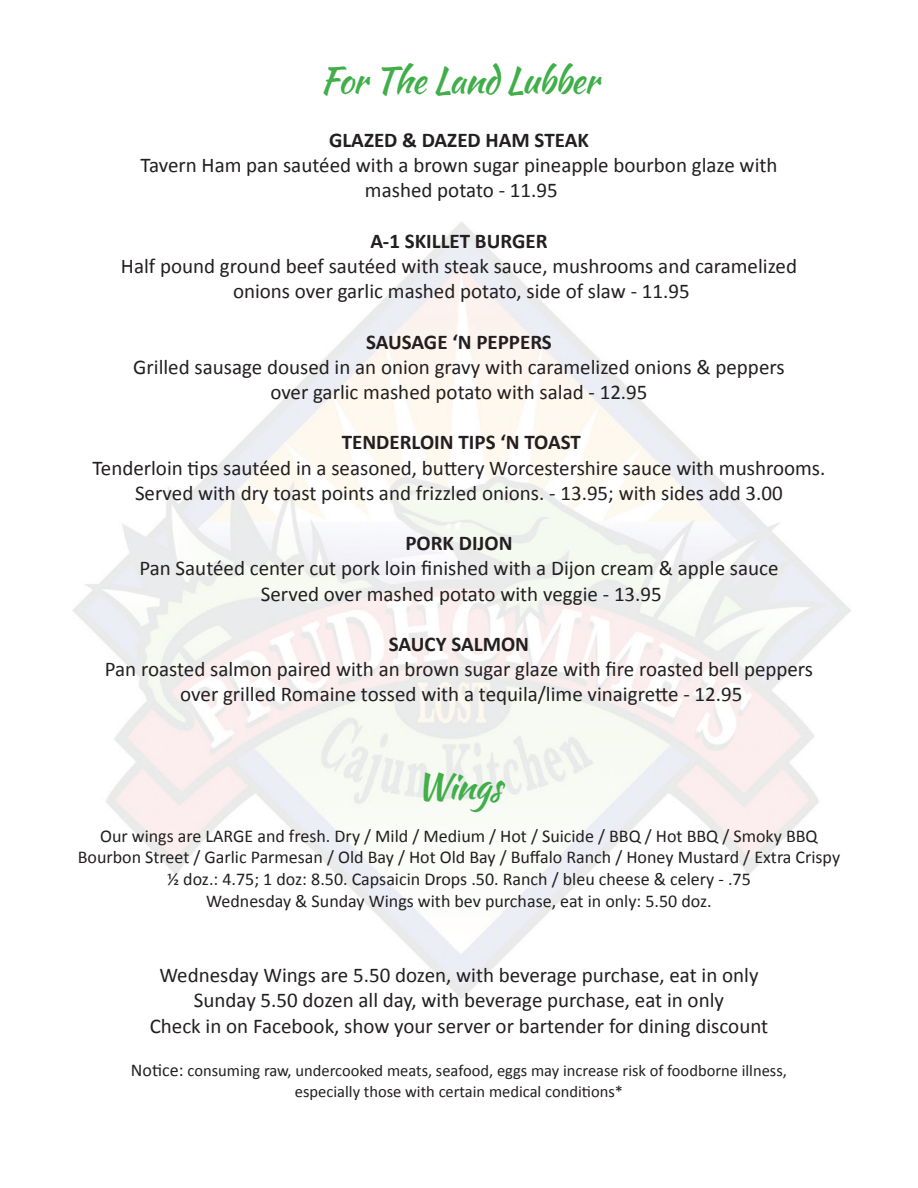
<style>
.page{position:relative;width:918px;height:1188px;background:#fff}
.page>*{position:absolute;margin:0;border:0;box-sizing:border-box;transform-origin:0 0}
.Heading{font:36px "Kaushan Script";letter-spacing:-.025em;color:#40ae49}
.t1{font:21px "Calibri";color:#231f20}
.t2{font:700 21px "Calibri";color:#231f20}
.t3{font:18px "Calibri";color:#231f20}
.t4{font:16.5px "Calibri";color:#231f20}
.s1{font-size:18px}
</style>
<div class="page">
<p class="Heading" style="left:319px;top:54px;width:281px">For The Land Lubber</p>
<p class="t2" style="left:329px;top:127px;width:261px">GLAZED &amp; DAZED HAM STEAK</p>
<p class="t1" style="left:140px;top:152px;width:639px">Tavern Ham pan sautéed with a brown sugar pineapple bourbon glaze with</p>
<p class="t1" style="left:365px;top:177px;width:194px">mashed potato - 11.95</p>
<p class="t2" style="left:370px;top:227px;width:179px">A-1 SKILLET BURGER</p>
<p class="t1" style="left:121px;top:253px;width:678px">Half pound ground beef sautéed with steak sauce, mushrooms and caramelized</p>
<p class="t1" style="left:233px;top:278px;width:458px">onions over garlic mashed potato, side of slaw - 11.95</p>
<p class="t2" style="left:366px;top:328px;width:187px">SAUSAGE ‘N PEPPERS</p>
<p class="t1" style="left:133px;top:354px;width:653px">Grilled sausage doused in an onion gravy with caramelized onions &amp; peppers</p>
<p class="t1" style="left:270px;top:379px;width:379px">over garlic mashed potato with salad - 12.95</p>
<p class="t2" style="left:342px;top:429px;width:241px">TENDERLOIN TIPS ‘N TOAST</p>
<p class="t1" style="left:93px;top:454px;width:734px">Tenderloin tips sautéed in a seasoned, buttery Worcestershire sauce with mushrooms.</p>
<p class="t1" style="left:135px;top:480px;width:649px">Served with dry toast points and frizzled onions. - 13.95; with sides add 3.00</p>
<p class="t2" style="left:405px;top:530px;width:109px">PORK DIJON</p>
<p class="t1" style="left:139px;top:555px;width:641px">Pan Sautéed center cut pork loin finished with a Dijon cream &amp; apple sauce</p>
<p class="t1" style="left:261px;top:580px;width:403px">Served over mashed potato with veggie - 13.95</p>
<p class="t2" style="left:389px;top:631px;width:142px">SAUCY SALMON</p>
<p class="t1" style="left:105px;top:656px;width:710px">Pan roasted salmon paired with an brown sugar glaze with fire roasted bell peppers</p>
<p class="t1" style="left:180px;top:681px;width:564px">over grilled Romaine tossed with a tequila/lime vinaigrette - 12.95</p>
<p class="Heading" style="left:416px;top:760px;width:88px">Wings</p>
<p class="t3" style="left:100px;top:824px;width:719px">Our wings are LARGE and fresh. Dry / Mild / Medium / Hot / Suicide / BBQ / Hot BBQ / Smoky BBQ</p>
<p class="t3" style="left:78px;top:846px;width:764px">Bourbon Street / Garlic Parmesan / Old Bay / Hot Old Bay / Buffalo Ranch / Honey Mustard / Extra Crispy</p>
<p class="t3" style="left:167px;top:868px;width:585px">½ doz.: 4.75; 1 doz: 8.50. Capsaicin Drops .50. Ranch / bleu cheese &amp; celery - .75</p>
<p class="t3" style="left:206px;top:889px;width:507px">Wednesday &amp; Sunday Wings with bev purchase, eat in only: 5.50 doz.</p>
<p class="t1" style="left:159px;top:962px;width:601px">Wednesday Wings are 5.50 dozen, with beverage purchase, eat in only</p>
<p class="t1" style="left:194px;top:987px;width:532px">Sunday 5.50 dozen all day, with beverage purchase, eat in only</p>
<p class="t1" style="left:150px;top:1012px;width:620px">Check in on Facebook, show your server or bartender for dining discount</p>
<p class="t4" style="left:131px;top:1060px;width:658px"><span class="s1">Notice:</span> consuming raw, undercooked meats, seafood, eggs may increase risk of foodborne illness,</p>
<p class="t4" style="left:295px;top:1082px;width:330px">especially those with certain medical conditions*</p>
</div>
